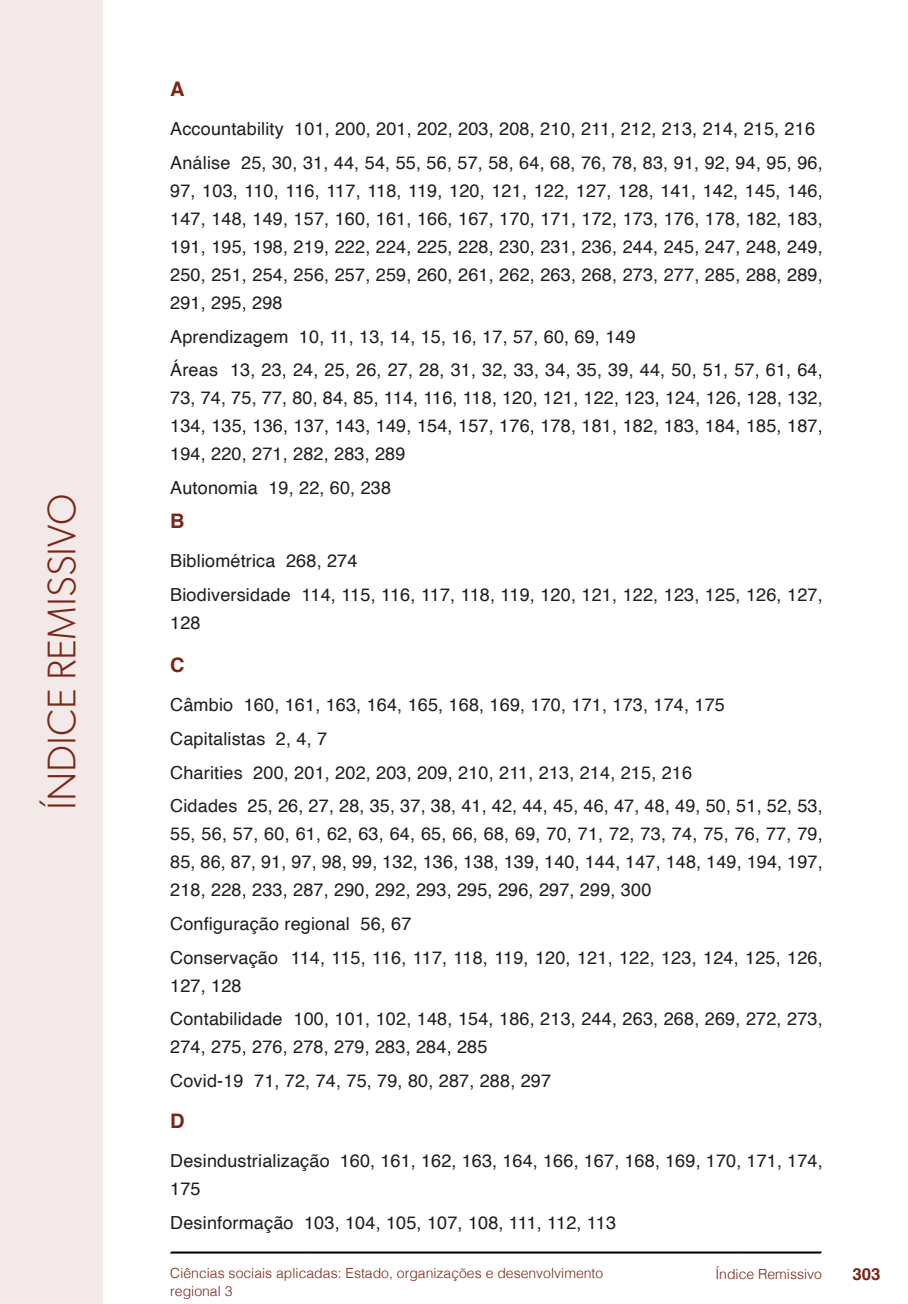
<style>
.page{position:relative;width:908px;height:1304px;background:#fff}
.page>*{position:absolute;margin:0;border:0;box-sizing:border-box;transform-origin:0 0}
.t1{font:300 40px "Gibson";color:#7a2616}
.t2{font:700 20px "Helvetica";color:#7a2616}
.t3{font:18px/33.6px "Helvetica";letter-spacing:.01em;color:#1d1d1b}
.t4{font:700 16.8px "Helvetica";color:#7a2616}
.t5{font:300 14px "Helvetica";color:#7a2616}
</style>
<div class="page">
<svg style="left:170px;top:1251px;width:651px;height:3px;background:#515151"></svg>
<div style="left:0;top:0;width:103px;height:1304px;background:#f2e9e8"></div>
<h1 class="t1" style="left:37px;top:810px;width:317px;rotate:-90deg">ÍNDICE REMISSIVO</h1>
<p class="t2" style="left:170px;top:77px;width:16px">A</p>
<p class="t3" style="left:170px;top:113px;width:653px">Accountability 101, 200, 201, 202, 203, 208, 210, 211, 212, 213, 214, 215, 216<br>Análise 25, 30, 31, 44, 54, 55, 56, 57, 58, 64, 68, 76, 78, 83, 91, 92, 94, 95, 96,</p>
<p class="t3" style="left:170px;top:177px;width:653px;line-height:28px;text-align:justify">97, 103, 110, 116, 117, 118, 119, 120, 121, 122, 127, 128, 141, 142, 145, 146, 147, 148, 149, 157, 160, 161, 166, 167, 170, 171, 172, 173, 176, 178, 182, 183, 191, 195, 198, 219, 222, 224, 225, 228, 230, 231, 236, 244, 245, 247, 248, 249, 250, 251, 254, 256, 257, 259, 260, 261, 262, 263, 268, 273, 277, 285, 288, 289, 291, 295, 298</p>
<p class="t3" style="left:170px;top:320px;width:653px">Aprendizagem 10, 11, 13, 14, 15, 16, 17, 57, 60, 69, 149<br>Áreas 13, 23, 24, 25, 26, 27, 28, 31, 32, 33, 34, 35, 39, 44, 50, 51, 57, 61, 64,</p>
<p class="t3" style="left:170px;top:385px;width:653px;line-height:28px;text-align:justify">73, 74, 75, 77, 80, 84, 85, 114, 116, 118, 120, 121, 122, 123, 124, 126, 128, 132, 134, 135, 136, 137, 143, 149, 154, 157, 176, 178, 181, 182, 183, 184, 185, 187, 194, 220, 271, 282, 283, 289</p>
<p class="t3" style="left:170px;top:472px;width:222px">Autonomia 19, 22, 60, 238</p>
<p class="t2" style="left:170px;top:509px;width:16px">B</p>
<p class="t3" style="left:170px;top:545px;width:653px">Bibliométrica 268, 274<br>Biodiversidade 114, 115, 116, 117, 118, 119, 120, 121, 122, 123, 125, 126, 127,</p>
<p class="t3" style="left:170px;top:606px;width:32px">128</p>
<p class="t2" style="left:170px;top:653px;width:16px">C</p>
<p class="t3" style="left:170px;top:689px;width:653px">Câmbio 160, 161, 163, 164, 165, 168, 169, 170, 171, 173, 174, 175<br>Capitalistas 2, 4, 7<br>Charities 200, 201, 202, 203, 209, 210, 211, 213, 214, 215, 216<br>Cidades 25, 26, 27, 28, 35, 37, 38, 41, 42, 44, 45, 46, 47, 48, 49, 50, 51, 52, 53,</p>
<p class="t3" style="left:170px;top:821px;width:653px;line-height:28px;text-align:justify">55, 56, 57, 60, 61, 62, 63, 64, 65, 66, 68, 69, 70, 71, 72, 73, 74, 75, 76, 77, 79, 85, 86, 87, 91, 97, 98, 99, 132, 136, 138, 139, 140, 144, 147, 148, 149, 194, 197, 218, 228, 233, 287, 290, 292, 293, 295, 296, 297, 299, 300</p>
<p class="t3" style="left:170px;top:908px;width:653px">Configuração regional 56, 67<br>Conservação 114, 115, 116, 117, 118, 119, 120, 121, 122, 123, 124, 125, 126,</p>
<p class="t3" style="left:170px;top:969px;width:653px">127, 128<br>Contabilidade 100, 101, 102, 148, 154, 186, 213, 244, 263, 268, 269, 272, 273,</p>
<p class="t3" style="left:170px;top:1031px;width:382px">274, 275, 276, 278, 279, 283, 284, 285<br>Covid-19 71, 72, 74, 75, 79, 80, 287, 288, 297</p>
<p class="t2" style="left:170px;top:1109px;width:16px">D</p>
<p class="t3" style="left:170px;top:1148px;width:653px;line-height:28px">Desindustrialização 160, 161, 162, 163, 164, 166, 167, 168, 169, 170, 171, 174,<br>175</p>
<p class="t3" style="left:170px;top:1206px;width:447px">Desinformação 103, 104, 105, 107, 108, 111, 112, 113</p>
<p class="t5" style="left:715px;top:1262px;width:108px">Índice Remissivo</p>
<p class="t5" style="left:170px;top:1261px;width:434px">Ciências sociais aplicadas: Estado, organizações e desenvolvimento</p>
<p class="t4" style="left:851px;top:1264px;width:30px">303</p>
<p class="t5" style="left:170px;top:1279px;width:64px">regional 3</p>
</div>
